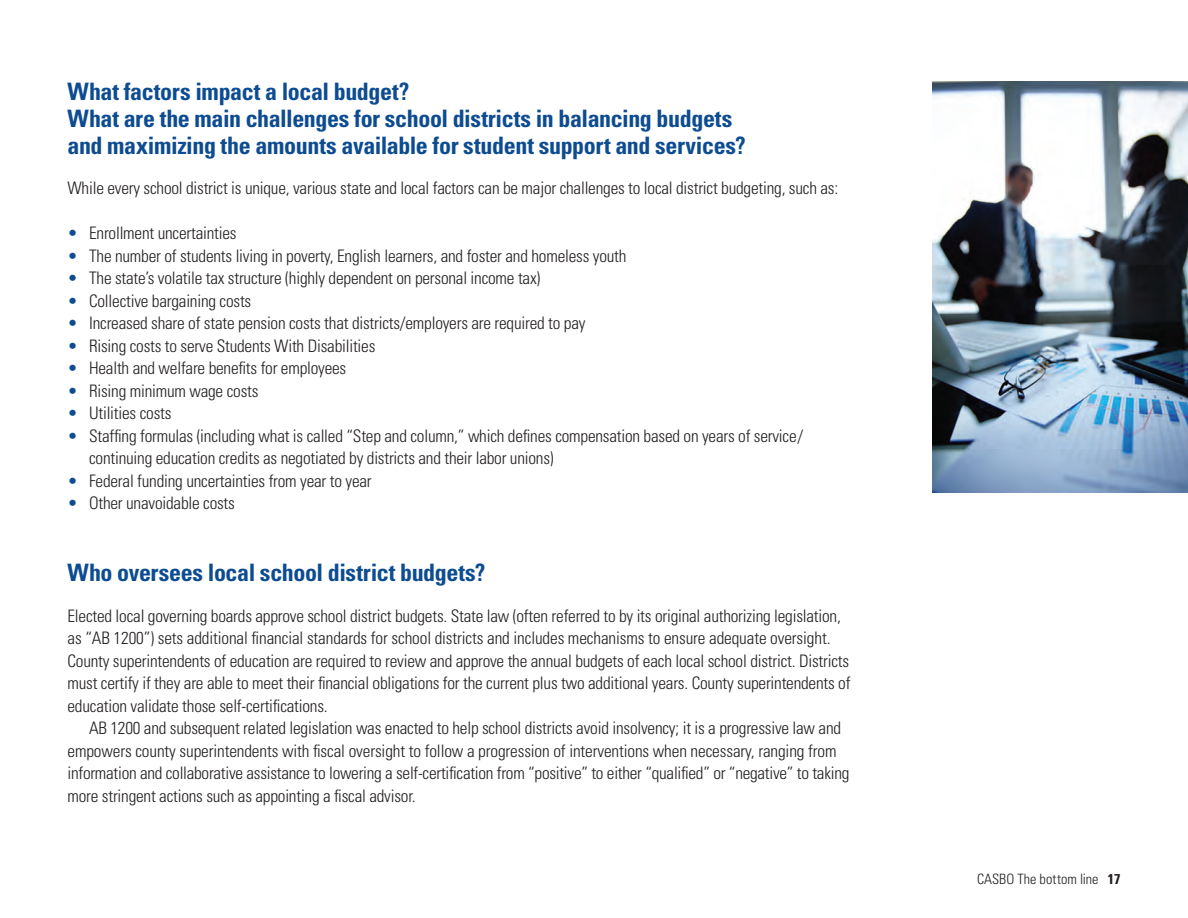
<style>
.page{position:relative;width:1188px;height:918px;background:#fff}
.page>*{position:absolute;margin:0;border:0;box-sizing:border-box;transform-origin:0 0}
.Subhead_Bold_SS{font:700 condensed 24px "Univers";letter-spacing:-.015em;color:#0d4c91}
.Body_Light_SS_Text{font:300 condensed 17.25px/22.5px "Univers";letter-spacing:-.01em;color:#231f20}
.Body_Light_SS_Text_I{font:300 condensed 17.25px/22.5px "Univers";letter-spacing:-.01em;color:#231f20}
.t1{font:300 condensed 14.25px "Univers";letter-spacing:.005em;color:#231f20}
.s1{color:#0d4c91}
.s2{font-weight:700}
</style>
<div class="page">
<img style="left:932px;top:81px;width:256px;height:412px">
<p class="Subhead_Bold_SS" style="left:68px;top:76px;width:343px">What factors impact a local budget?</p>
<p class="Subhead_Bold_SS" style="left:68px;top:103px;width:666px">What are the main challenges for school districts in balancing budgets</p>
<p class="Subhead_Bold_SS" style="left:68px;top:130px;width:680px">and maximizing the amounts available for student support and services?</p>
<p class="Body_Light_SS_Text" style="left:68px;top:177px;width:772px">While every school district is unique, various state and local factors can be major challenges to local district budgeting, such as:</p>
<p class="Body_Light_SS_Text" style="left:68px;top:222px;width:171px"><span class="s1">•</span> Enrollment uncertainties</p>
<p class="Body_Light_SS_Text" style="left:68px;top:244px;width:561px"><span class="s1">•</span> The number of students living in poverty, English learners, and foster and homeless youth</p>
<p class="Body_Light_SS_Text" style="left:68px;top:267px;width:474px"><span class="s1">•</span> The state’s volatile tax structure (highly dependent on personal income tax)</p>
<p class="Body_Light_SS_Text" style="left:68px;top:289px;width:185px"><span class="s1">•</span> Collective bargaining costs</p>
<p class="Body_Light_SS_Text" style="left:68px;top:312px;width:520px"><span class="s1">•</span> Increased share of state pension costs that districts/employers are required to pay</p>
<p class="Body_Light_SS_Text" style="left:68px;top:334px;width:309px"><span class="s1">•</span> Rising costs to serve Students With Disabilities</p>
<p class="Body_Light_SS_Text" style="left:68px;top:357px;width:280px"><span class="s1">•</span> Health and welfare benefits for employees</p>
<p class="Body_Light_SS_Text" style="left:68px;top:379px;width:192px"><span class="s1">•</span> Rising minimum wage costs</p>
<p class="Body_Light_SS_Text" style="left:68px;top:402px;width:105px"><span class="s1">•</span> Utilities costs</p>
<p class="Body_Light_SS_Text" style="left:68px;top:424px;width:737px"><span class="s1">•</span> Staffing formulas (including what is called “Step and column,” which defines compensation based on years of service/</p>
<p class="Body_Light_SS_Text" style="left:89px;top:447px;width:466px">continuing education credits as negotiated by districts and their labor unions)</p>
<p class="Body_Light_SS_Text" style="left:68px;top:469px;width:306px"><span class="s1">•</span> Federal funding uncertainties from year to year</p>
<p class="Body_Light_SS_Text" style="left:68px;top:492px;width:169px"><span class="s1">•</span> Other unavoidable costs</p>
<p class="Subhead_Bold_SS" style="left:68px;top:558px;width:420px">Who oversees local school district budgets?</p>
<p class="Body_Light_SS_Text" style="left:68px;top:604px;width:775px">Elected local governing boards approve school district budgets. State law (often referred to by its original authorizing legislation,</p>
<p class="Body_Light_SS_Text" style="left:68px;top:627px;width:785px">as “AB 1200”) sets additional financial standards for school districts and includes mechanisms to ensure adequate oversight.<br>County superintendents of education are required to review and approve the annual budgets of each local school district. Districts must certify if they are able to meet their financial obligations for the current plus two additional years. County superintendents of education validate those self-certifications.</p>
<p class="Body_Light_SS_Text_I" style="left:68px;top:716px;width:783px;text-indent:22px">AB 1200 and subsequent related legislation was enacted to help school districts avoid insolvency; it is a progressive law and empowers county superintendents with fiscal oversight to follow a progression of interventions when necessary, ranging from information and collaborative assistance to lowering a self-certification from “positive” to either “qualified” or “negative” to taking more stringent actions such as appointing a fiscal advisor.</p>
<p class="t1" style="left:977px;top:870px;width:145px">CASBO The bottom line <span class="s2">17</span></p>
</div>
